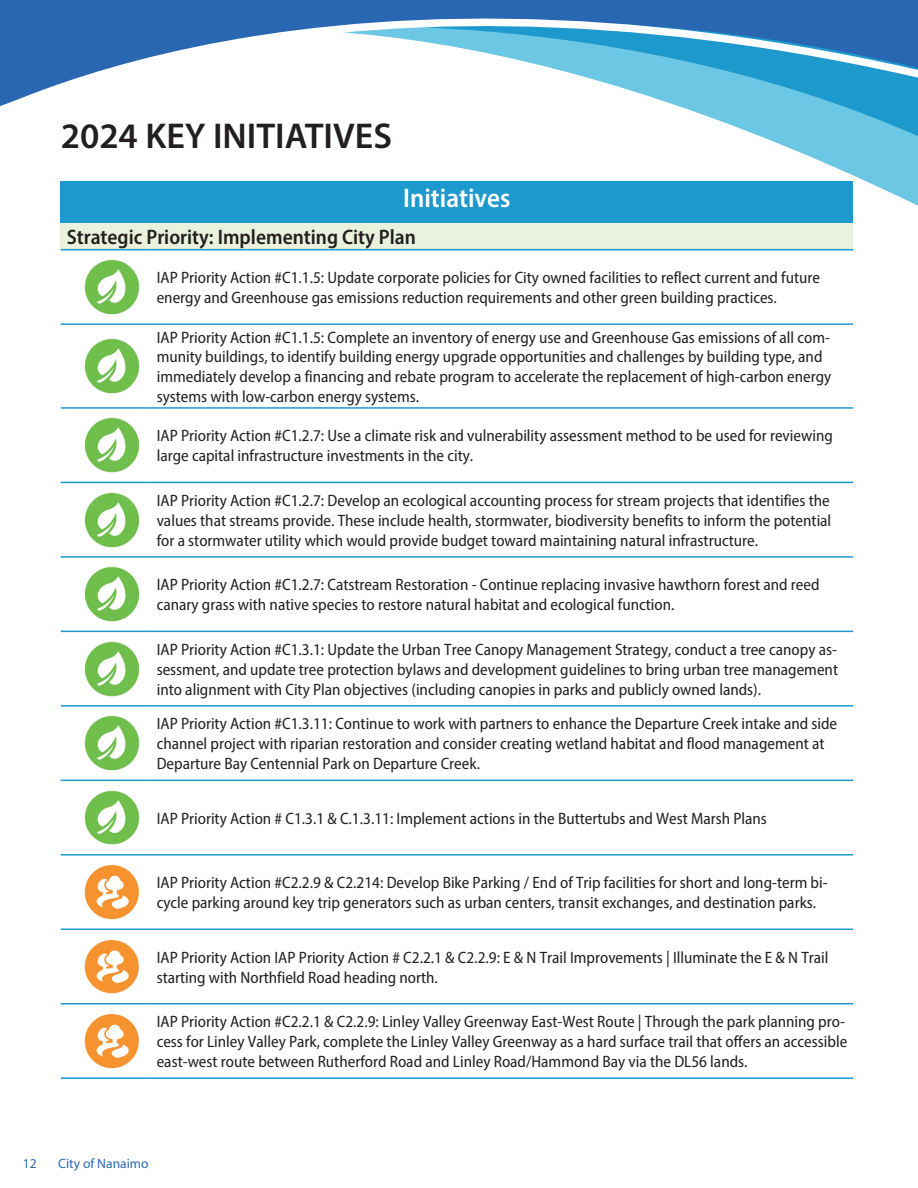
<style>
.page{position:relative;width:918px;height:1188px;background:#fff}
.page>*{position:absolute;margin:0;border:0;box-sizing:border-box;transform-origin:0 0}
.t1{font:600 36px "Myriad Pro";color:#231f20}
.t2{font:600 semi-condensed 27px "Myriad Pro";color:#fff}
.t3{font:600 semi-condensed 21px "Myriad Pro";color:#231f20}
.t4{font:semi-condensed 16.5px/19.8px "Myriad Pro";color:#231f20}
.t5{font:13.5px "Myriad Pro";color:#2a67b2}
</style>
<div class="page">
<svg style="left:789px;top:148px;width:129px;height:58px;fill:#6bc7e4"></svg>
<svg style="left:0;top:0;width:918px;height:148px"></svg>
<div style="left:61px;top:181px;width:792px;height:42px;background:#1d99ce"></div>
<div style="left:61px;top:223px;width:792px;height:27px;background:#eaf2dd"></div>
<hr style="left:61px;top:249px;width:90px;height:1px;background:#1d99ce">
<hr style="left:151px;top:249px;width:702px;height:1px;background:#1d99ce">
<hr style="left:61px;top:323px;width:90px;height:2px;background:#1d99ce">
<hr style="left:151px;top:323px;width:702px;height:2px;background:#1d99ce">
<hr style="left:61px;top:407px;width:90px;height:2px;background:#1d99ce">
<hr style="left:151px;top:407px;width:702px;height:2px;background:#1d99ce">
<hr style="left:61px;top:482px;width:90px;height:1px;background:#1d99ce">
<hr style="left:151px;top:482px;width:702px;height:1px;background:#1d99ce">
<hr style="left:61px;top:556px;width:90px;height:2px;background:#1d99ce">
<hr style="left:151px;top:556px;width:702px;height:2px;background:#1d99ce">
<hr style="left:61px;top:631px;width:90px;height:1px;background:#1d99ce">
<hr style="left:151px;top:631px;width:702px;height:1px;background:#1d99ce">
<hr style="left:61px;top:705px;width:90px;height:2px;background:#1d99ce">
<hr style="left:151px;top:705px;width:702px;height:2px;background:#1d99ce">
<hr style="left:61px;top:780px;width:90px;height:1px;background:#1d99ce">
<hr style="left:151px;top:780px;width:702px;height:1px;background:#1d99ce">
<hr style="left:61px;top:854px;width:90px;height:2px;background:#1d99ce">
<hr style="left:151px;top:854px;width:702px;height:2px;background:#1d99ce">
<hr style="left:61px;top:929px;width:90px;height:1px;background:#1d99ce">
<hr style="left:151px;top:929px;width:702px;height:1px;background:#1d99ce">
<hr style="left:61px;top:1003px;width:90px;height:1px;background:#1d99ce">
<hr style="left:151px;top:1003px;width:702px;height:1px;background:#1d99ce">
<hr style="left:61px;top:1077px;width:90px;height:2px;background:#1d99ce">
<hr style="left:151px;top:1077px;width:702px;height:2px;background:#1d99ce">
<img style="left:84px;top:259px;width:56px;height:56px">
<img style="left:84px;top:338px;width:56px;height:56px">
<img style="left:84px;top:417px;width:56px;height:56px">
<img style="left:84px;top:492px;width:56px;height:56px">
<img style="left:84px;top:566px;width:56px;height:56px">
<img style="left:84px;top:641px;width:56px;height:56px">
<img style="left:84px;top:715px;width:56px;height:56px">
<img style="left:84px;top:790px;width:56px;height:55px">
<img style="left:84px;top:864px;width:55px;height:56px">
<img style="left:84px;top:939px;width:55px;height:55px">
<img style="left:84px;top:1013px;width:55px;height:56px">
<p class="t1" style="left:61px;top:114px;width:333px">2024 KEY INITIATIVES</p>
<p class="t2" style="left:403px;top:181px;width:109px">Initiatives</p>
<p class="t3" style="left:67px;top:223px;width:351px">Strategic Priority: Implementing City Plan</p>
<p class="t4" style="left:157px;top:268px;width:665px">IAP Priority Action #C1.1.5: Update corporate policies for City owned facilities to reflect current and future energy and Greenhouse gas emissions reduction requirements and other green building practices.</p>
<p class="t4" style="left:157px;top:327px;width:676px">IAP Priority Action #C1.1.5: Complete an inventory of energy use and Greenhouse Gas emissions of all com&shy;munity buildings, to identify building energy upgrade opportunities and challenges by building type, and immediately develop a financing and rebate program to accelerate the replacement of high-carbon energy systems with low-carbon energy systems.</p>
<p class="t4" style="left:157px;top:426px;width:678px">IAP Priority Action #C1.2.7: Use a climate risk and vulnerability assessment method to be used for reviewing large capital infrastructure investments in the city.</p>
<p class="t4" style="left:157px;top:490px;width:676px;text-align:justify">IAP Priority Action #C1.2.7: Develop an ecological accounting process for stream projects that identifies the values that streams provide. These include health, stormwater, biodiversity benefits to inform the potential for a stormwater utility which would provide budget toward maintaining natural infrastructure.</p>
<p class="t4" style="left:157px;top:575px;width:664px">IAP Priority Action #C1.2.7: Catstream Restoration - Continue replacing invasive hawthorn forest and reed canary grass with native species to restore natural habitat and ecological function.</p>
<p class="t4" style="left:157px;top:639px;width:683px;text-align:justify">IAP Priority Action #C1.3.1: Update the Urban Tree Canopy Management Strategy, conduct a tree canopy as&shy;sessment, and update tree protection bylaws and development guidelines to bring urban tree management into alignment with City Plan objectives (including canopies in parks and publicly owned lands).</p>
<p class="t4" style="left:157px;top:714px;width:682px">IAP Priority Action #C1.3.11: Continue to work with partners to enhance the Departure Creek intake and side channel project with riparian restoration and consider creating wetland habitat and flood management at<br>Departure Bay Centennial Park on Departure Creek.</p>
<p class="t4" style="left:157px;top:808px;width:612px">IAP Priority Action # C1.3.1 &amp; C.1.3.11: Implement actions in the Buttertubs and West Marsh Plans</p>
<p class="t4" style="left:157px;top:873px;width:672px">IAP Priority Action #C2.2.9 &amp; C2.214: Develop Bike Parking / End of Trip facilities for short and long-term bi&shy;cycle parking around key trip generators such as urban centers, transit exchanges, and destination parks.</p>
<p class="t4" style="left:157px;top:947px;width:673px">IAP Priority Action IAP Priority Action # C2.2.1 &amp; C2.2.9: E &amp; N Trail Improvements | Illuminate the E &amp; N Trail starting with Northfield Road heading north.</p>
<p class="t4" style="left:157px;top:1012px;width:692px">IAP Priority Action #C2.2.1 &amp; C2.2.9: Linley Valley Greenway East-West Route | Through the park planning pro&shy;cess for Linley Valley Park, complete the Linley Valley Greenway as a hard surface trail that offers an accessible east-west route between Rutherford Road and Linley Road/Hammond Bay via the DL56 lands.</p>
<p class="t5" style="left:23px;top:1156px;width:15px">12</p>
<p class="t5" style="left:58px;top:1156px;width:92px">City of Nanaimo</p>
</div>
